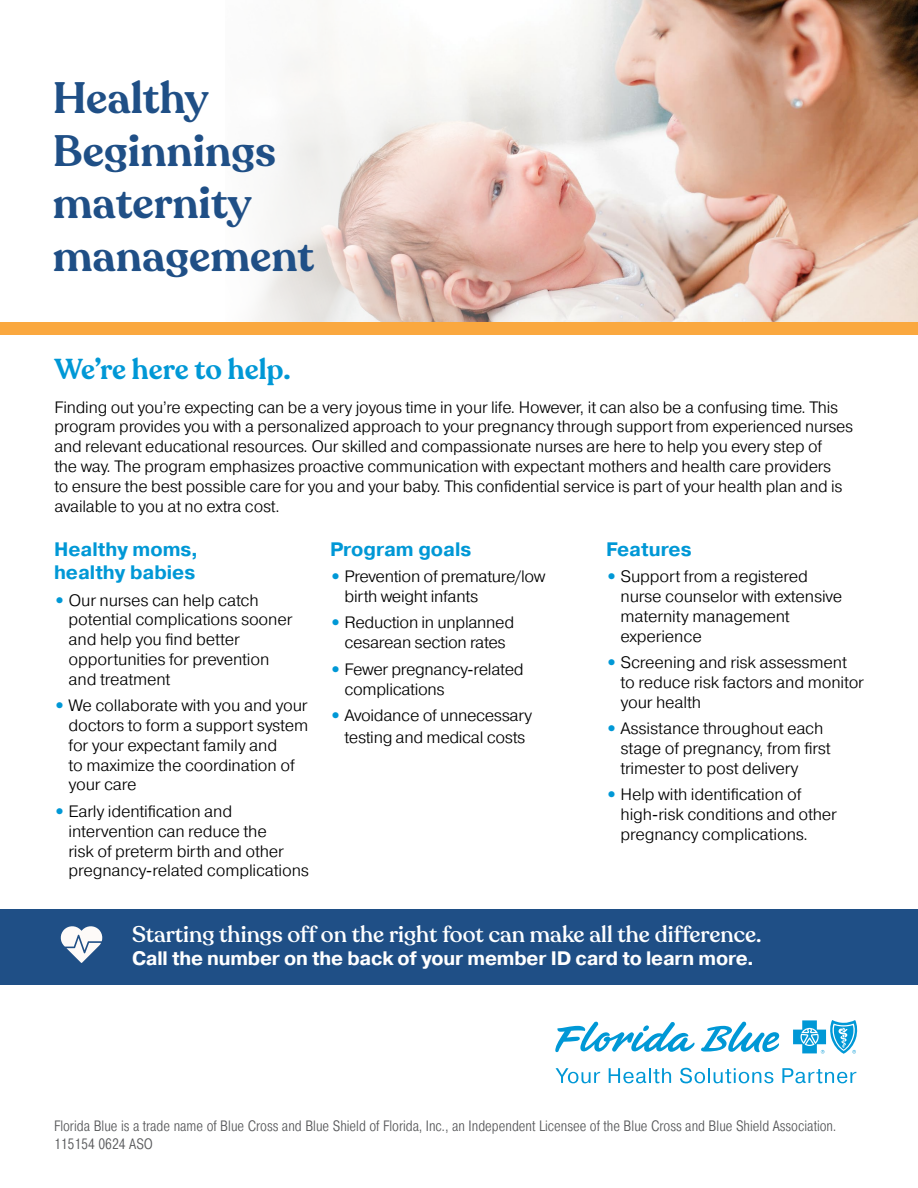
<style>
.page{position:relative;width:918px;height:1188px;background:#fff}
.page>*{position:absolute;margin:0;border:0;box-sizing:border-box;transform-origin:0 0}
.t1{font:600 43.5px/52.5px "Recoleta";color:#1f4f86}
.t2{font:600 28.5px "Recoleta";color:#0098d6}
.t3{font:500 22.5px "Recoleta";color:#fff}
.t4{font:700 19.5px "Pragmatica";letter-spacing:-.01em;color:#fff}
.t5{font:700 19.5px/23.4px "Pragmatica";color:#0098d6}
.t6{font:300 16.5px/19.8px "Pragmatica";letter-spacing:-.01em;color:#000}
.t7{font:300 15px "Pragmatica Cond";color:#58595b}
.s1{font-weight:800;color:#0098d6}
</style>
<div class="page">
<img style="left:727px;top:0;width:191px;height:322px">
<svg style="left:254px;top:0;width:473px;height:322px"></svg>
<div style="left:0;top:322px;width:918px;height:13px;background:#faa83f"></div>
<div style="left:0;top:909px;width:918px;height:75px;background:#1f4f86"></div>
<svg style="left:60px;top:926px;width:42px;height:37px"></svg>
<svg style="left:555px;top:1021px;width:140px;height:32px"></svg>
<svg style="left:701px;top:1021px;width:79px;height:31px"></svg>
<svg style="left:793px;top:1020px;width:64px;height:34px"></svg>
<svg style="left:556px;top:1068px;width:44px;height:15px"></svg>
<svg style="left:609px;top:1068px;width:62px;height:15px"></svg>
<svg style="left:680px;top:1068px;width:93px;height:15px"></svg>
<svg style="left:782px;top:1068px;width:74px;height:15px"></svg>
<p class="t1" style="left:53px;top:73px;width:263px">Healthy<br>Beginnings maternity management</p>
<p class="t2" style="left:54px;top:352px;width:238px">We’re here to help.</p>
<p class="t6" style="left:54px;top:397px;width:800px">Finding out you’re expecting can be a very joyous time in your life. However, it can also be a confusing time. This program provides you with a personalized approach to your pregnancy through support from experienced nurses and relevant educational resources. Our skilled and compassionate nurses are here to help you every step of<br>the way. The program emphasizes proactive communication with expectant mothers and health care providers<br>to ensure the best possible care for you and your baby. This confidential service is part of your health plan and is available to you at no extra cost.</p>
<p class="t5" style="left:54px;top:538px;width:146px">Healthy moms, healthy babies</p>
<p class="t6" style="left:69px;top:590px;width:225px;text-indent:-15px"><span class="s1">•</span> Our nurses can help catch potential complications sooner and help you find better opportunities for prevention and treatment</p>
<p class="t6" style="left:69px;top:695px;width:241px;text-indent:-15px"><span class="s1">•</span> We collaborate with you and your doctors to form a support system for your expectant family and<br>to maximize the coordination of your care</p>
<p class="t6" style="left:69px;top:801px;width:242px;text-indent:-15px"><span class="s1">•</span> Early identification and intervention can reduce the<br>risk of preterm birth and other pregnancy-related complications</p>
<p class="t5" style="left:330px;top:538px;width:143px">Program goals</p>
<p class="t6" style="left:345px;top:566px;width:202px;text-indent:-15px"><span class="s1">•</span> Prevention of premature/low birth weight infants</p>
<p class="t6" style="left:330px;top:613px;width:186px;text-align:center"><span class="s1">•</span> Reduction in unplanned cesarean section rates</p>
<p class="t6" style="left:345px;top:659px;width:181px;text-indent:-15px"><span class="s1">•</span> Fewer pregnancy-related complications</p>
<p class="t6" style="left:330px;top:704px;width:204px;line-height:21.6px;text-align:center"><span class="s1">•</span> Avoidance of unnecessary testing and medical costs</p>
<p class="t5" style="left:606px;top:538px;width:87px">Features</p>
<p class="t6" style="left:621px;top:566px;width:223px;text-indent:-15px"><span class="s1">•</span> Support from a registered nurse counselor with extensive maternity management experience</p>
<p class="t6" style="left:621px;top:652px;width:245px;text-indent:-15px"><span class="s1">•</span> Screening and risk assessment to reduce risk factors and monitor your health</p>
<p class="t6" style="left:621px;top:718px;width:212px;text-indent:-15px"><span class="s1">•</span> Assistance throughout each stage of pregnancy, from first trimester to post delivery</p>
<p class="t6" style="left:621px;top:784px;width:218px;text-indent:-15px"><span class="s1">•</span> Help with identification of high-risk conditions and other pregnancy complications.</p>
<p class="t3" style="left:132px;top:920px;width:631px">Starting things off on the right foot can make all the difference.</p>
<p class="t4" style="left:132px;top:946px;width:624px">Call the number on the back of your member ID card to learn more.</p>
<p class="t7" style="left:54px;top:1117px;width:784px">Florida Blue is a trade name of Blue Cross and Blue Shield of Florida, Inc., an Independent Licensee of the Blue Cross and Blue Shield Association.</p>
<p class="t7" style="left:54px;top:1135px;width:101px">115154 0624 ASO</p>
</div>
